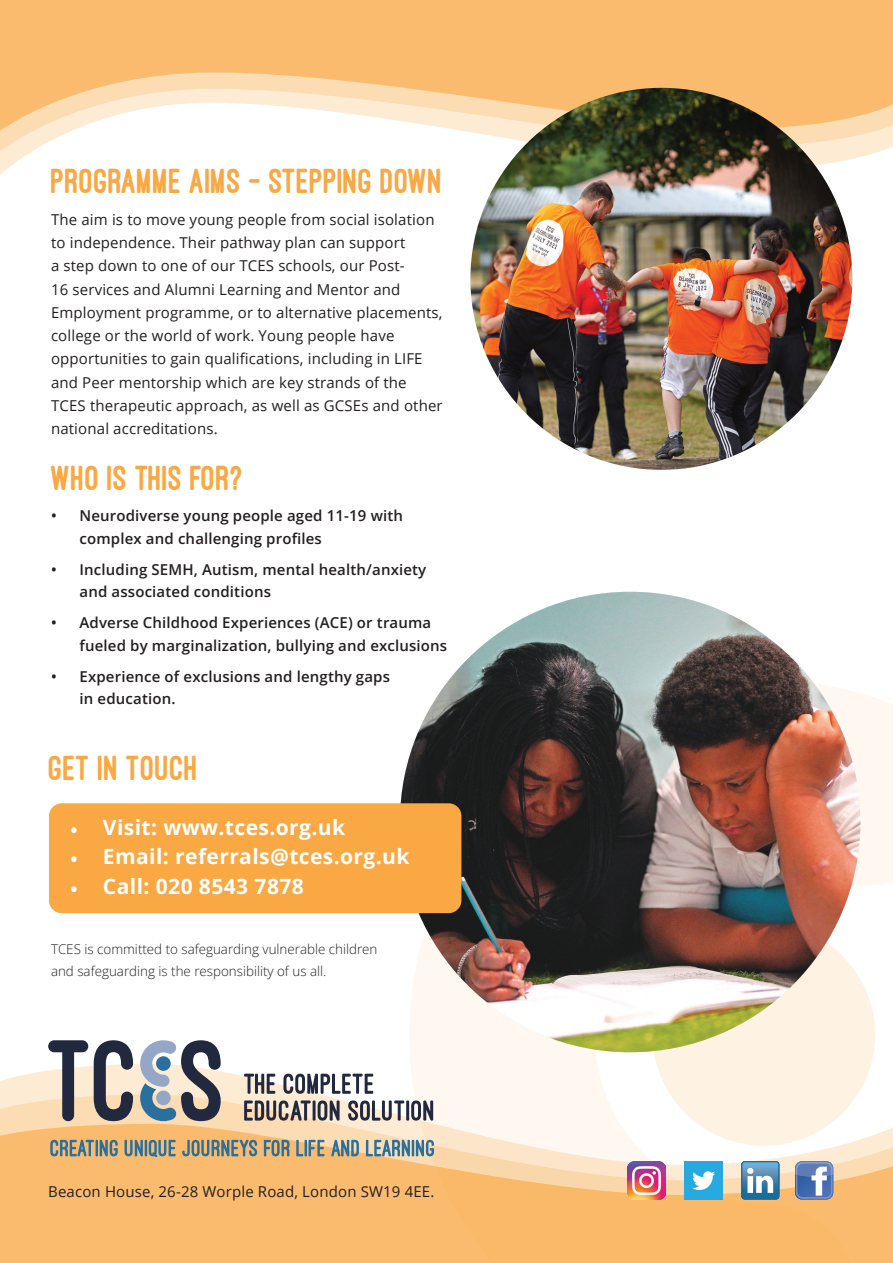
<style>
.page{position:relative;width:893px;height:1263px;background:#fff}
.page>*{position:absolute;margin:0;border:0;box-sizing:border-box;transform-origin:0 0}
.t1{font:800 36px "Ostrich Sans";color:#faa843}
.t2{font:700 21px "Open Sans";letter-spacing:.02em;color:#fff}
.t3{font:15px/23.2px "Open Sans";letter-spacing:.01em;color:#231f20}
.t4{font:600 15px/22.5px "Open Sans";letter-spacing:.01em;color:#231f20}
.t5{font:300 13.5px/21.8px "Open Sans";color:#231f20}
.s1{font-weight:600}
</style>
<div class="page">
<svg style="left:409px;top:680px;width:484px;height:384px"></svg>
<svg style="left:0;top:151px;width:881px;height:24px"></svg>
<svg style="left:0;top:0;width:893px;height:151px;background:#faca8f"></svg>
<svg style="left:0;top:1064px;width:871px;height:30px"></svg>
<svg style="left:0;top:1094px;width:893px;height:169px;background:#facc93"></svg>
<img style="left:684px;top:1161px;width:39px;height:38px">
<img style="left:627px;top:1161px;width:39px;height:38px">
<svg style="left:48px;top:1040px;width:40px;height:81px;background:#a89f99"></svg>
<svg style="left:94px;top:1040px;width:39px;height:81px;background:#848082"></svg>
<svg style="left:140px;top:1040px;width:81px;height:81px;background:#949aa1"></svg>
<svg style="left:50px;top:1140px;width:68px;height:16px"></svg>
<svg style="left:125px;top:1140px;width:51px;height:17px"></svg>
<svg style="left:182px;top:1140px;width:75px;height:16px"></svg>
<svg style="left:264px;top:1140px;width:26px;height:16px"></svg>
<svg style="left:296px;top:1140px;width:28px;height:16px"></svg>
<svg style="left:331px;top:1140px;width:28px;height:16px"></svg>
<svg style="left:366px;top:1140px;width:68px;height:16px"></svg>
<svg style="left:244px;top:1074px;width:31px;height:20px"></svg>
<svg style="left:283px;top:1074px;width:90px;height:20px"></svg>
<svg style="left:244px;top:1100px;width:67px;height:20px"></svg>
<hr style="left:313px;top:1100px;width:3px;height:20px;background:#22283e">
<svg style="left:318px;top:1100px;width:22px;height:20px"></svg>
<svg style="left:348px;top:1100px;width:56px;height:20px"></svg>
<hr style="left:406px;top:1100px;width:3px;height:20px;background:#22283e">
<svg style="left:411px;top:1100px;width:22px;height:20px"></svg>
<svg style="left:795px;top:1161px;width:38px;height:38px"></svg>
<svg style="left:741px;top:1161px;width:38px;height:38px"></svg>
<img style="left:400px;top:592px;width:460px;height:460px;border-radius:230px">
<img style="left:470px;top:88px;width:382px;height:382px;border-radius:191px">
<div style="left:49px;top:803px;width:412px;height:110px;background:#faa843;border-radius:13px"></div>
<p class="t1" style="left:51px;top:162px;width:393px">PROGRAMME AIMS – STEPPING DOWN</p>
<p class="t3" style="left:51px;top:207px;width:393px">The aim is to move young people from social isolation to independence. Their pathway plan can support<br>a step down to one of our TCES schools, our Post-<br>16 services and Alumni Learning and Mentor and Employment programme, or to alternative placements, college or the world of work. Young people have opportunities to gain qualifications, including in LIFE and Peer mentorship which are key strands of the TCES therapeutic approach, as well as GCSEs and other national accreditations.</p>
<p class="t1" style="left:51px;top:459px;width:194px">WHO IS THIS FOR?</p>
<p class="t4" style="left:80px;top:504px;width:325px;text-indent:-28px">• Neurodiverse young people aged 11-19 with complex and challenging profiles</p>
<p class="t4" style="left:80px;top:557px;width:348px;text-indent:-28px">• Including SEMH, Autism, mental health/anxiety and associated conditions</p>
<p class="t4" style="left:80px;top:611px;width:369px;text-indent:-28px">• Adverse Childhood Experiences (ACE) or trauma fueled by marginalization, bullying and exclusions</p>
<p class="t4" style="left:80px;top:664px;width:312px;text-indent:-28px">• Experience of exclusions and lengthy gaps in education.</p>
<p class="t1" style="left:49px;top:749px;width:151px">GET IN TOUCH</p>
<p class="t2" style="left:70px;top:812px;width:276px"><span class="s1">•</span> Visit: www.tces.org.uk</p>
<p class="t2" style="left:70px;top:842px;width:341px"><span class="s1">•</span> Email: referrals@tces.org.uk</p>
<p class="t2" style="left:70px;top:871px;width:235px"><span class="s1">•</span> Call: 020 8543 7878</p>
<p class="t5" style="left:51px;top:938px;width:328px">TCES is committed to safeguarding vulnerable children and safeguarding is the responsibility of us all.</p>
<p class="t3" style="left:48px;top:1179px;width:388px">Beacon House, 26-28 Worple Road, London SW19 4EE.</p>
</div>
